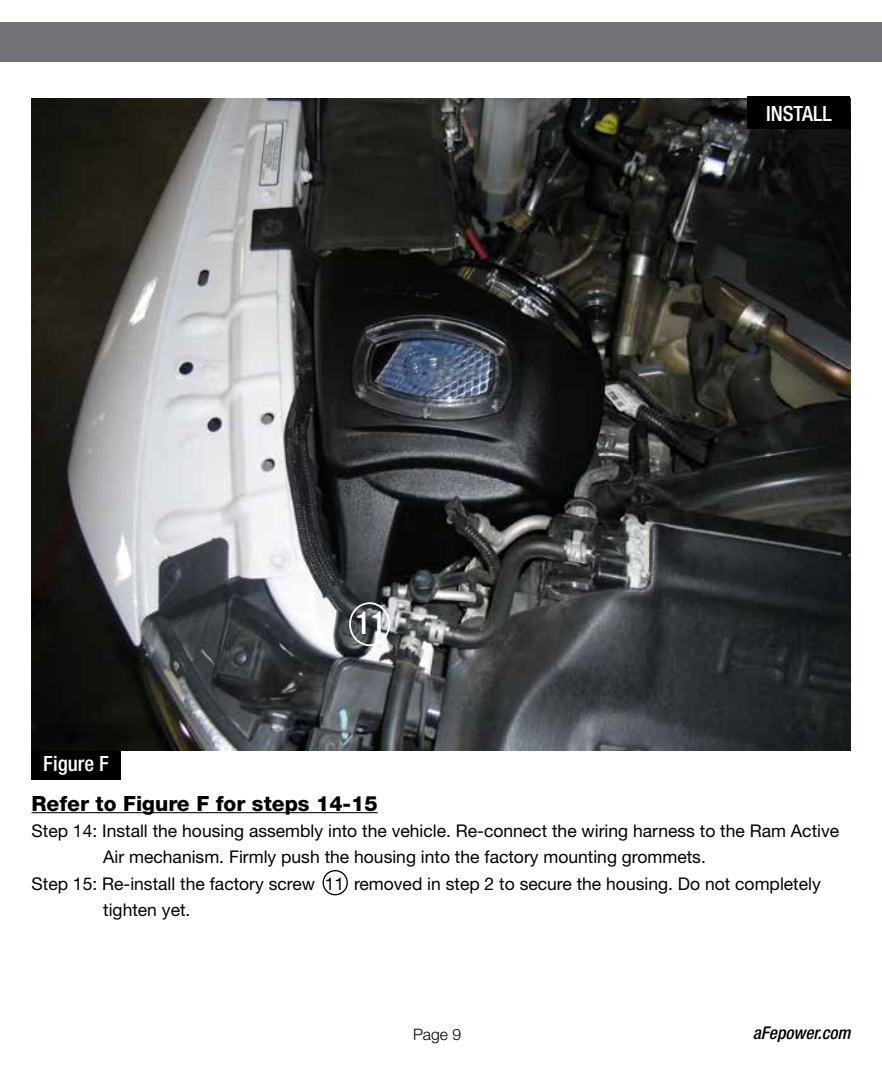
<style>
.page{position:relative;width:882px;height:1071px;background:#fff}
.page>*{position:absolute;margin:0;border:0;box-sizing:border-box;transform-origin:0 0}
.t1{font:500 condensed 31.5px "Helvetica Neue";color:#fff}
.t2{font:800 21px "Helvetica Neue";color:#000}
.t3{font:500 condensed 21px "Helvetica Neue";color:#fff}
.t4{font:17.5px "Helvetica Neue";color:#000}
.t5{font:italic 500 condensed 17.5px "Helvetica Neue";color:#000}
.t6{font:300 15.75px "Helvetica Neue";color:#000}
</style>
<div class="page">
<div style="left:0;top:23px;width:882px;height:39px;background:#717275"></div>
<hr style="left:32px;top:812px;width:346px;height:1px;background:#000">
<div style="left:32px;top:747px;width:89px;height:33px;background:#000"></div>
<img style="left:32px;top:98px;width:818px;height:653px">
<div style="left:747px;top:96px;width:103px;height:33px;background:#000"></div>
<div style="left:323px;top:870px;width:25px;height:25px;border:1px solid #000;border-radius:50%"></div>
<div style="left:349px;top:602px;width:41px;height:44px;border:2px solid #fff;border-radius:50%"></div>
<p class="t3" style="left:43px;top:751px;width:67px">Figure F</p>
<h1 class="t1" style="left:356px;top:604px;width:32px">11</h1>
<p class="t3" style="left:766px;top:101px;width:67px">INSTALL</p>
<p class="t2" style="left:32px;top:791px;width:348px">Refer to Figure F for steps 14-15</p>
<p class="t4" style="left:32px;top:820px;width:809px">Step 14: Install the housing assembly into the vehicle. Re-connect the wiring harness to the Ram Active</p>
<p class="t4" style="left:103px;top:847px;width:604px">Air mechanism. Firmly push the housing into the factory mounting grommets.</p>
<p class="t4" style="left:32px;top:873px;width:791px">Step 15: Re-install the factory screw 11 removed in step 2 to secure the housing. Do not completely</p>
<p class="t4" style="left:103px;top:899px;width:89px">tighten yet.</p>
<p class="t6" style="left:413px;top:1024px;width:50px">Page 9</p>
<p class="t5" style="left:753px;top:1023px;width:99px">aFepower.com</p>
</div>
